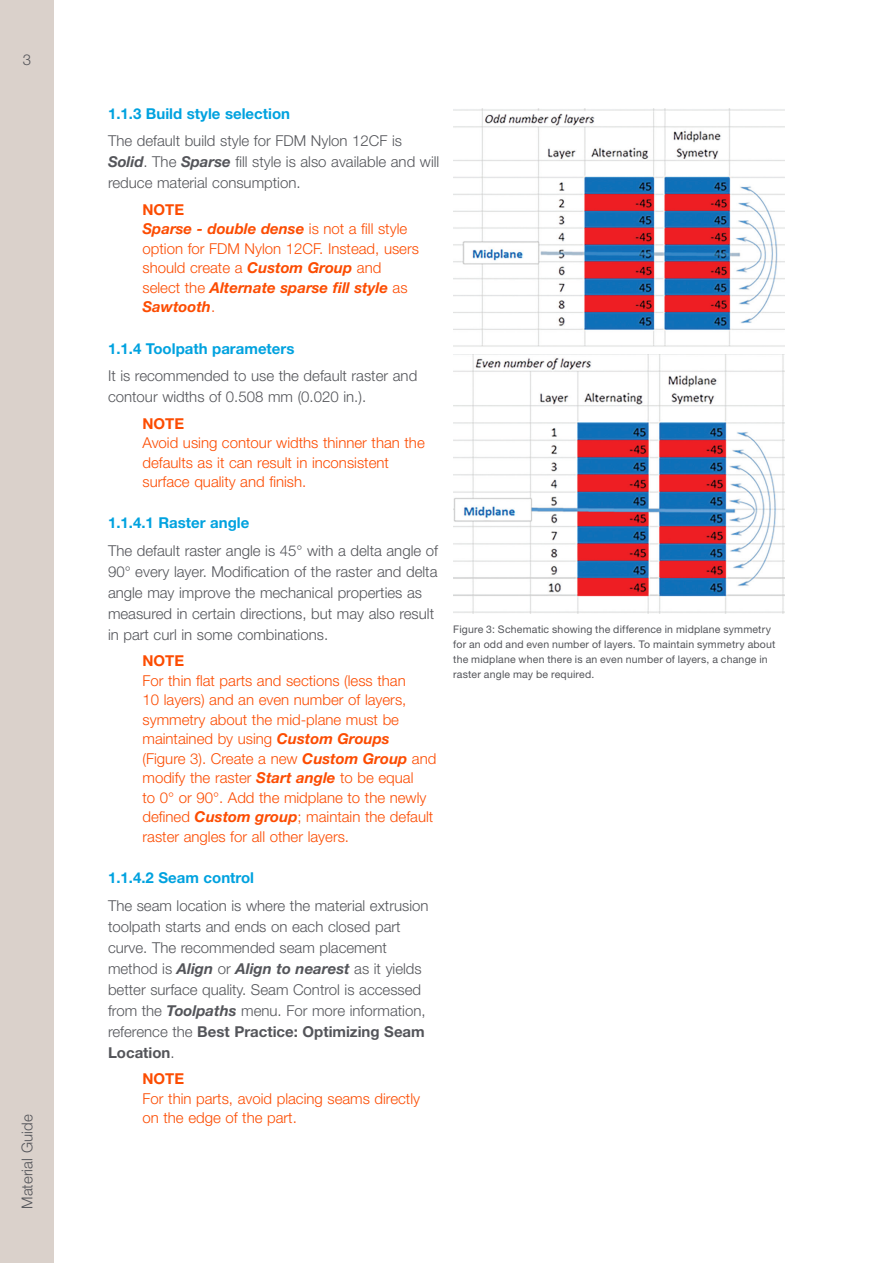
<style>
.page{position:relative;width:893px;height:1263px;background:#fff}
.page>*{position:absolute;margin:0;border:0;box-sizing:border-box;transform-origin:0 0}
.Para{font:300 15px/21px "Helvetica Neue LT Std";color:#54555a}
.Note{font:300 15px/19.5px "Helvetica Neue LT Std";color:#fc4c02}
.Subhead{font:700 15px "Helvetica Neue LT Std";color:#00a2df}
.Caption{font:10.5px/15px "Helvetica Neue LT Std";letter-spacing:.015em;color:#54555a}
.s1{font-weight:700;font-style:italic}
.s2{font-weight:700}
</style>
<div class="page">
<div style="left:0;top:0;width:54px;height:1263px;background:#dad1cb"></div>
<img style="left:453px;top:108px;width:332px;height:239px">
<img style="left:453px;top:354px;width:332px;height:259px">
<p class="Para" style="left:23px;top:49px;width:10px">3</p>
<p class="Para" style="left:16px;top:1209px;width:96px;rotate:-90deg">Material Guide</p>
<p class="Subhead" style="left:108px;top:104px;width:184px">1.1.3 Build style selection</p>
<p class="Para" style="left:108px;top:130px;width:333px">The default build style for FDM Nylon 12CF is<br><span class="s1">Solid</span>. The <span class="s1">Sparse</span> fill style is also available and will reduce material consumption.</p>
<p class="Note" style="left:142px;top:199px;width:278px"><span class="s2">NOTE<br></span><span class="s1">Sparse - double dense</span> is not a fill style option for FDM Nylon 12CF. Instead, users should create a <span class="s1">Custom Group</span> and select the <span class="s1">Alternate sparse fill style</span> as<br><span class="s1">Sawtooth</span>.</p>
<p class="Subhead" style="left:108px;top:339px;width:188px">1.1.4 Toolpath parameters</p>
<p class="Para" style="left:108px;top:365px;width:311px">It is recommended to use the default raster and contour widths of 0.508 mm (0.020 in.).</p>
<p class="Note" style="left:142px;top:413px;width:284px"><span class="s2">NOTE<br></span>Avoid using contour widths thinner than the defaults as it can result in inconsistent surface quality and finish.</p>
<p class="Subhead" style="left:108px;top:514px;width:143px">1.1.4.1 Raster angle</p>
<p class="Para" style="left:108px;top:540px;width:332px">The default raster angle is 45° with a delta angle of 90° every layer. Modification of the raster and delta angle may improve the mechanical properties as measured in certain directions, but may also result in part curl in some combinations.</p>
<p class="Note" style="left:143px;top:651px;width:295px"><span class="s2">NOTE<br></span>For thin flat parts and sections (less than<br>10 layers) and an even number of layers, symmetry about the mid-plane must be maintained by using <span class="s1">Custom Groups </span>(Figure 3). Create a new <span class="s1">Custom Group</span> and modify the raster <span class="s1">Start angle</span> to be equal<br>to 0° or 90°. Add the midplane to the newly defined <span class="s1">Custom group</span>; maintain the default raster angles for all other layers.</p>
<p class="Subhead" style="left:108px;top:868px;width:148px">1.1.4.2 Seam control</p>
<p class="Para" style="left:108px;top:895px;width:322px">The seam location is where the material extrusion toolpath starts and ends on each closed part curve. The recommended seam placement method is <span class="s1">Align</span> or <span class="s1">Align to nearest</span> as it yields better surface quality. Seam Control is accessed from the <span class="s1">Toolpaths</span> menu. For more information, reference the <span class="s2">Best Practice: Optimizing Seam Location</span>.</p>
<p class="Note" style="left:143px;top:1069px;width:279px"><span class="s2">NOTE<br></span>For thin parts, avoid placing seams directly on the edge of the part.</p>
<p class="Caption" style="left:453px;top:621px;width:324px">Figure 3: Schematic showing the difference in midplane symmetry for an odd and even number of layers. To maintain symmetry about the midplane when there is an even number of layers, a change in raster angle may be required.</p>
</div>
